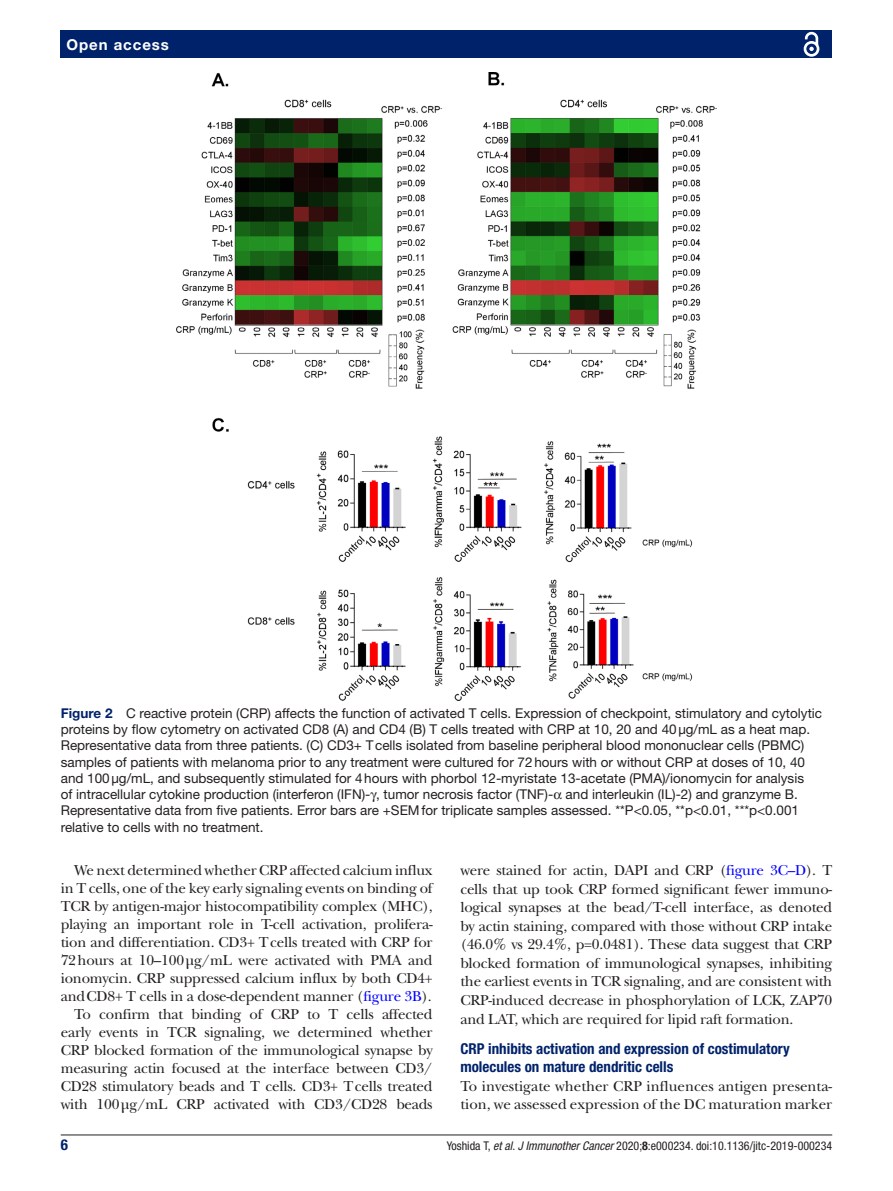
<style>
.page{position:relative;width:893px;height:1191px;background:#fff}
.page>*{position:absolute;margin:0;border:0;box-sizing:border-box;transform-origin:0 0}
.t1{font:15px/18px "New Baskerville";letter-spacing:-.015em;color:#231f20;text-align:right}
.t2{font:700 condensed 15px/18px "Helvetica Neue LT Std";color:#00226b}
.t3{font:700 15px "Helvetica Neue LT Std";letter-spacing:.065em;color:#fff}
.t4{font:13.5px/16.2px "Helvetica Neue LT Std";color:#231f20}
.t5{font:condensed 12px "Helvetica Neue LT Std";color:#231f20}
.s1{font-weight:700;color:#00226b}
.s2{color:#00f}
.s3{font-style:italic}
.s4{font-weight:700}
</style>
<div class="page">
<hr style="left:61px;top:1134px;width:771px;height:1px;background:#231f20">
<div style="left:61px;top:31px;width:771px;height:27px;background:#00226b"></div>
<svg style="left:803px;top:31px;width:17px;height:26px"></svg>
<img style="left:176px;top:73px;width:540px;height:627px">
<p class="t3" style="left:66px;top:35px;width:104px">Open access</p>
<p class="t4" style="left:61px;top:705px;width:763px"><span class="s1">Figure 2</span> C reactive protein (CRP) affects the function of activated T cells. Expression of checkpoint, stimulatory and cytolytic proteins by flow cytometry on activated CD8 (A) and CD4 (B) T cells treated with CRP at 10, 20 and 40µg/mL as a heat map.<br>Representative data from three patients. (C) CD3+ Tcells isolated from baseline peripheral blood mononuclear cells (PBMC) samples of patients with melanoma prior to any treatment were cultured for 72hours with or without CRP at doses of 10, 40 and 100µg/mL, and subsequently stimulated for 4hours with phorbol 12-myristate 13-acetate (PMA)/ionomycin for analysis<br>of intracellular cytokine production (interferon (IFN)- , tumor necrosis factor (TNF)- and interleukin (IL)-2) and granzyme B.<br>Representative data from five patients. Error bars are +SEMfor triplicate samples assessed. **P&lt;0.05, **p&lt;0.01, ***p&lt;0.001 relative to cells with no treatment.</p>
<p class="t1" style="left:61px;top:861px;width:373px">We next determined whether CRP affected calcium influx in T cells, one of the key early signaling events on binding of TCR by antigen-major histocompatibility complex (MHC), playing an important role in T-cell activation, prolifera&shy;tion and differentiation. CD3+ Tcells treated with CRP for 72hours at 10–100µg/mL were activated with PMA and ionomycin. CRP suppressed calcium influx by both CD4+ andCD8+ T cells in a dose-dependent manner (<span class="s2">figure 3B</span>).<br>To confirm that binding of CRP to T cells affected early events in TCR signaling, we determined whether CRP blocked formation of the immunological synapse by measuring actin focused at the interface between CD3/ CD28 stimulatory beads and T cells. CD3+ Tcells treated with 100µg/mL CRP activated with CD3/CD28 beads</p>
<p class="t1" style="left:460px;top:861px;width:373px;line-height:18.5px;text-align:justify">were stained for actin, DAPI and CRP (<span class="s2">figure 3C–D</span>). T cells that up took CRP formed significant fewer immuno&shy;logical synapses at the bead/T-cell interface, as denoted by actin staining, compared with those without CRP intake (46.0% vs 29.4%, p=0.0481). These data suggest that CRP blocked formation of immunological synapses, inhibiting the earliest events in TCR signaling, and are consistent with CRP-induced decrease in phosphorylation of LCK, ZAP70 and LAT, which are required for lipid raft formation.</p>
<p class="t2" style="left:460px;top:1039px;width:331px">CRP inhibits activation and expression of costimulatory molecules on mature dendritic cells</p>
<p class="t1" style="left:460px;top:1076px;width:373px;line-height:18.6px;text-align:left">To investigate whether CRP influences antigen presenta&shy;tion, we assessed expression of the DC maturation marker</p>
<p class="t2" style="left:61px;top:1135px;width:9px">6</p>
<p class="t5" style="left:447px;top:1138px;width:387px">Yoshida T, <span class="s3">et al</span>. <span class="s3">J Immunother Cancer</span> 2020;<span class="s4">8</span>:e000234. doi:10.1136/jitc-2019-000234</p>
</div>
